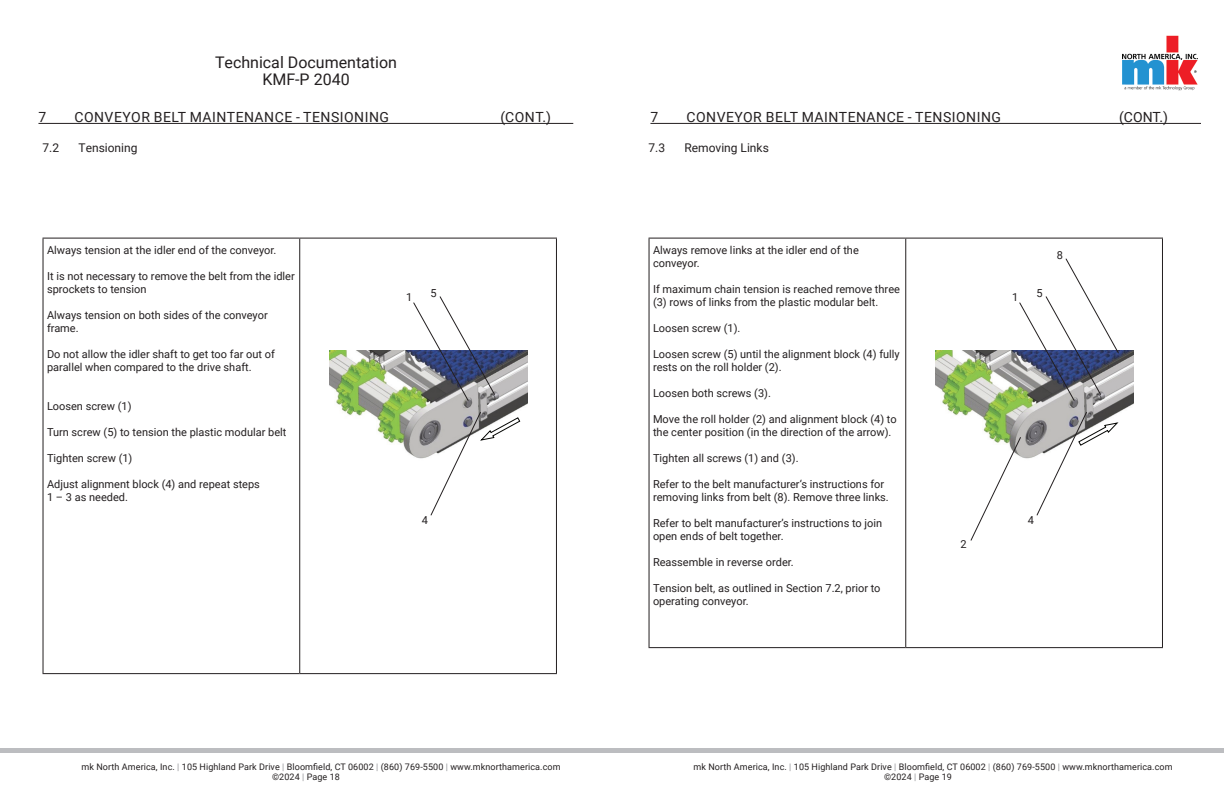
<style>
.page{position:relative;width:1224px;height:792px;background:#fff}
.page>*{position:absolute;margin:0;border:0;box-sizing:border-box;transform-origin:0 0}
.t1{font:16px/17px "Roboto";color:#231f20;text-align:center}
.t2{font:14px "Roboto";letter-spacing:.035em;color:#231f20}
.t3{font:12px "Roboto";color:#231f20}
.t4{font:11px/13px "Roboto";color:#231f20}
.t5{font:9px/10.8px "Roboto";letter-spacing:.01em;color:#231f20}
.s1{color:#939598}
</style>
<div class="page">
<hr style="left:0;top:749px;width:612px;height:4px;background:#bcbdc0">
<hr style="left:612px;top:749px;width:612px;height:4px;background:#bcbdc0">
<img style="left:1122px;top:35px;width:76px;height:56px">
<hr style="left:38px;top:123px;width:535px;height:1px;background:#231f20">
<hr style="left:650px;top:123px;width:551px;height:1px;background:#231f20">
<hr style="left:43px;top:238px;width:257px;height:1px;background:#231f20">
<hr style="left:43px;top:239px;width:1px;height:434px;background:#231f20">
<hr style="left:300px;top:238px;width:257px;height:1px;background:#231f20">
<hr style="left:299px;top:239px;width:1px;height:434px;background:#231f20">
<hr style="left:556px;top:239px;width:1px;height:434px;background:#231f20">
<hr style="left:43px;top:673px;width:257px;height:1px;background:#231f20">
<hr style="left:300px;top:673px;width:257px;height:1px;background:#231f20">
<img style="left:330px;top:350px;width:198px;height:109px">
<svg style="left:412px;top:296px;width:84px;height:106px"></svg>
<svg style="left:430px;top:411px;width:90px;height:105px"></svg>
<hr style="left:649px;top:238px;width:257px;height:1px;background:#231f20">
<hr style="left:649px;top:239px;width:1px;height:408px;background:#231f20">
<hr style="left:906px;top:238px;width:257px;height:1px;background:#231f20">
<hr style="left:905px;top:239px;width:1px;height:408px;background:#231f20">
<hr style="left:1162px;top:239px;width:1px;height:408px;background:#231f20">
<hr style="left:649px;top:647px;width:257px;height:1px;background:#231f20">
<hr style="left:906px;top:647px;width:257px;height:1px;background:#231f20">
<img style="left:936px;top:350px;width:198px;height:109px">
<svg style="left:970px;top:436px;width:52px;height:105px"></svg>
<svg style="left:1036px;top:411px;width:82px;height:105px"></svg>
<svg style="left:1018px;top:258px;width:102px;height:144px"></svg>
<h1 class="t1" style="left:215px;top:53px;width:183px">Technical Documentation<br>KMF-P 2040</h1>
<p class="t2" style="left:38px;top:108px;width:9px">7</p>
<p class="t2" style="left:74px;top:108px;width:316px">CONVEYOR BELT MAINTENANCE - TENSIONING</p>
<p class="t2" style="left:500px;top:108px;width:52px">(CONT.)</p>
<p class="t2" style="left:650px;top:108px;width:9px">7</p>
<p class="t2" style="left:686px;top:108px;width:316px">CONVEYOR BELT MAINTENANCE - TENSIONING</p>
<p class="t2" style="left:1119px;top:108px;width:50px">(CONT.)</p>
<p class="t3" style="left:43px;top:139px;width:18px">7.2</p>
<p class="t3" style="left:79px;top:139px;width:60px">Tensioning</p>
<p class="t3" style="left:649px;top:139px;width:18px">7.3</p>
<p class="t3" style="left:685px;top:139px;width:86px">Removing Links</p>
<p class="t4" style="left:47px;top:243px;width:231px">Always tension at the idler end of the conveyor.</p>
<p class="t4" style="left:47px;top:269px;width:249px">It is not necessary to remove the belt from the idler sprockets to tension</p>
<p class="t4" style="left:47px;top:308px;width:222px">Always tension on both sides of the conveyor frame.</p>
<p class="t4" style="left:47px;top:347px;width:229px">Do not allow the idler shaft to get too far out of parallel when compared to the drive shaft.</p>
<p class="t4" style="left:47px;top:399px;width:86px">Loosen screw (1)</p>
<p class="t4" style="left:47px;top:425px;width:241px">Turn screw (5) to tension the plastic modular belt</p>
<p class="t4" style="left:47px;top:451px;width:87px">Tighten screw (1)</p>
<p class="t4" style="left:47px;top:477px;width:214px">Adjust alignment block (4) and repeat steps<br>1 – 3 as needed.</p>
<p class="t4" style="left:406px;top:290px;width:8px">1</p>
<p class="t4" style="left:431px;top:286px;width:8px">5</p>
<p class="t4" style="left:422px;top:513px;width:8px">4</p>
<p class="t4" style="left:653px;top:243px;width:207px">Always remove links at the idler end of the conveyor.</p>
<p class="t4" style="left:653px;top:282px;width:248px">If maximum chain tension is reached remove three (3) rows of links from the plastic modular belt.</p>
<p class="t4" style="left:653px;top:321px;width:89px">Loosen screw (1).</p>
<p class="t4" style="left:653px;top:347px;width:248px">Loosen screw (5) until the alignment block (4) fully rests on the roll holder (2).</p>
<p class="t4" style="left:653px;top:386px;width:119px">Loosen both screws (3).</p>
<p class="t4" style="left:653px;top:412px;width:245px">Move the roll holder (2) and alignment block (4) to the center position (in the direction of the arrow).</p>
<p class="t4" style="left:653px;top:451px;width:147px">Tighten all screws (1) and (3).</p>
<p class="t4" style="left:653px;top:477px;width:237px">Refer to the belt manufacturer‘s instructions for removing links from belt (8). Remove three links.</p>
<p class="t4" style="left:653px;top:516px;width:231px">Refer to belt manufacturer’s instructions to join open ends of belt together.</p>
<p class="t4" style="left:653px;top:555px;width:142px">Reassemble in reverse order.</p>
<p class="t4" style="left:653px;top:581px;width:229px">Tension belt, as outlined in Section 7.2, prior to operating conveyor.</p>
<p class="t4" style="left:1012px;top:290px;width:8px">1</p>
<p class="t4" style="left:1037px;top:286px;width:8px">5</p>
<p class="t4" style="left:1057px;top:249px;width:8px">8</p>
<p class="t4" style="left:960px;top:537px;width:8px">2</p>
<p class="t4" style="left:1028px;top:513px;width:8px">4</p>
<p class="t5" style="left:272px;top:761px;width:290px;text-indent:-191px">mk North America, Inc. <span class="s1">|</span> 105 Highland Park Drive <span class="s1">|</span> Bloomfield, CT 06002 <span class="s1">|</span> (860) 769-5500 <span class="s1">|</span> www.mknorthamerica.com ©2024 <span class="s1">|</span> Page 18</p>
<p class="t5" style="left:884px;top:761px;width:290px;text-indent:-191px">mk North America, Inc. <span class="s1">|</span> 105 Highland Park Drive <span class="s1">|</span> Bloomfield, CT 06002 <span class="s1">|</span> (860) 769-5500 <span class="s1">|</span> www.mknorthamerica.com ©2024 <span class="s1">|</span> Page 19</p>
</div>
